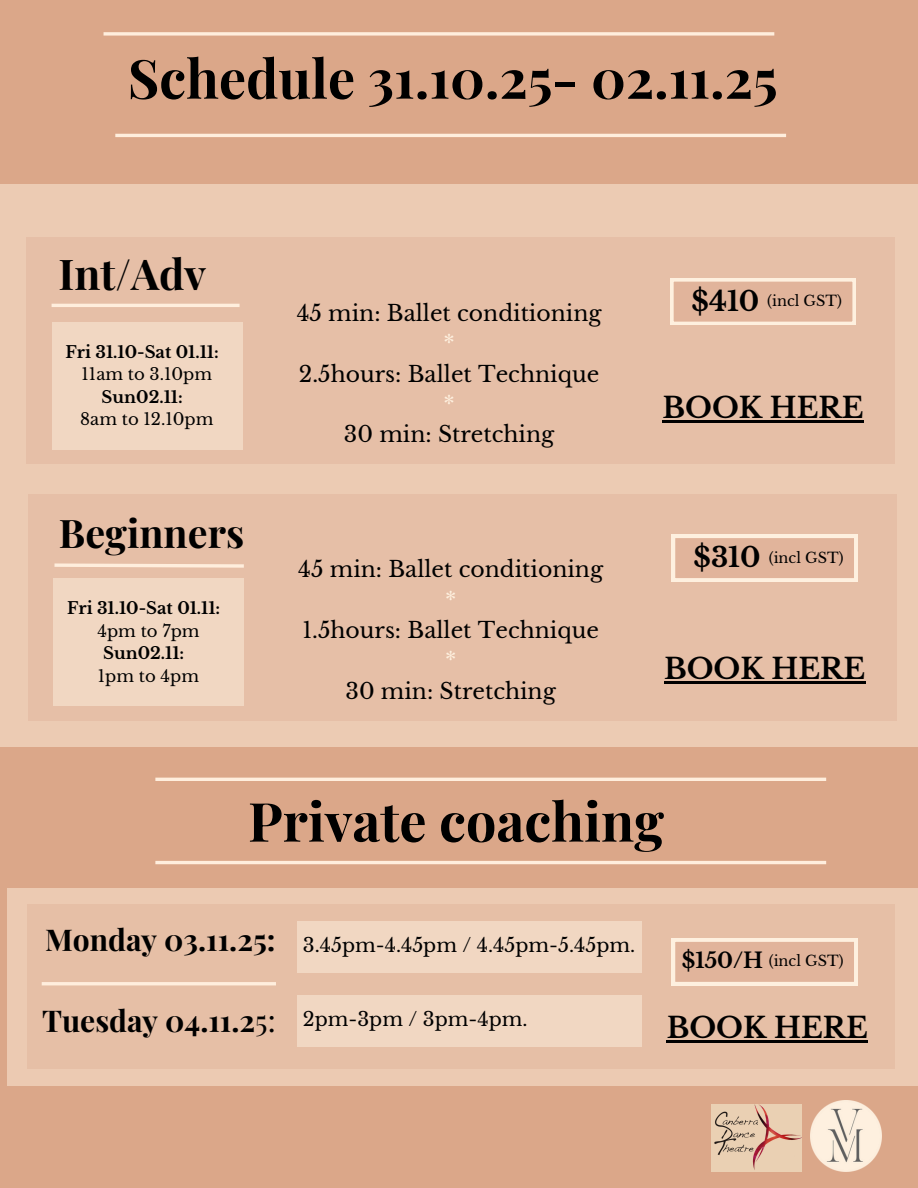
<style>
.page{position:relative;width:918px;height:1188px;background:#dba789}
.page>*{position:absolute;margin:0;border:0;box-sizing:border-box;transform-origin:0 0}
.t1{font:700 54px "Playfair Display";color:#000}
.t2{font:700 42.45px "Playfair Display";color:#000}
.t3{font:700 39.45px "Playfair Display";color:#000}
.t4{font:700 30px "Playfair Display";color:#000}
.t5{font:700 28.5px "Libre Baskerville";color:#000}
.t6{font:700 27.15px "Libre Baskerville";color:#000}
.t7{font:21.9px "Libre Baskerville";color:#000}
.t8{font:21.9px "Libre Baskerville";color:#fef0df}
.t9{font:700 21.15px "Libre Baskerville";color:#000}
.t10{font:19.2px "Libre Baskerville";color:#000}
.t11{font:700 16.5px "Libre Baskerville";color:#000}
.t12{font:16.5px "Libre Baskerville";color:#000}
.t13{font:14.4px "Libre Baskerville";color:#000}
.s1{font-weight:400}
</style>
<div class="page">
<hr style="left:155px;top:778px;width:671px;height:3px;background:#fed">
<div style="left:0;top:184px;width:918px;height:563px;background:#eccbb3"></div>
<svg style="left:104px;top:32px;width:670px;height:4px;background:#f9e2cf"></svg>
<hr style="left:115px;top:134px;width:671px;height:3px;background:#fed">
<img style="left:811px;top:1101px;width:71px;height:71px">
<img style="left:711px;top:1104px;width:90px;height:68px">
<div style="left:27px;top:237px;width:868px;height:227px;background:#e6bfa7"></div>
<svg style="left:670px;top:278px;width:186px;height:47px"></svg>
<div style="left:52px;top:322px;width:190px;height:128px;background:#f1d7c2"></div>
<hr style="left:52px;top:304px;width:188px;height:3px;background:#fed">
<hr style="left:662px;top:421px;width:202px;height:2px;background:#000">
<div style="left:7px;top:888px;width:910px;height:198px;background:#eccab2"></div>
<div style="left:28px;top:904px;width:867px;height:165px;background:#e6bfa6"></div>
<div style="left:297px;top:922px;width:345px;height:51px;background:#f1d7c2"></div>
<hr style="left:42px;top:982px;width:234px;height:3px;background:#fed">
<div style="left:28px;top:494px;width:868px;height:226px;background:#e6bfa7"></div>
<svg style="left:672px;top:535px;width:185px;height:46px"></svg>
<div style="left:53px;top:578px;width:191px;height:128px;background:#f1d7c2"></div>
<hr style="left:664px;top:681px;width:201px;height:2px;background:#000">
<svg style="left:54px;top:563px;width:190px;height:5px"></svg>
<hr style="left:155px;top:861px;width:671px;height:3px;background:#fed">
<hr style="left:667px;top:1040px;width:201px;height:3px;background:#000">
<svg style="left:672px;top:938px;width:185px;height:47px"></svg>
<div style="left:297px;top:995px;width:345px;height:51px;background:#f1d7c2"></div>
<p class="t1" style="left:128px;top:40px;width:651px">Schedule 31.10.25- 02.11.25</p>
<h1 class="t2" style="left:59px;top:244px;width:149px">Int/Adv</h1>
<p class="t11" style="left:66px;top:342px;width:155px">Fri 31.10-Sat 01.11:</p>
<h3 class="t12" style="left:82px;top:364px;width:132px">11am to 3.10pm</h3>
<h2 class="t11" style="left:102px;top:387px;width:83px">Sun02.11:</h2>
<p class="t12" style="left:80px;top:409px;width:135px">8am to 12.10pm</p>
<p class="t3" style="left:59px;top:505px;width:187px">Beginners</p>
<h4 class="t11" style="left:67px;top:598px;width:155px">Fri 31.10-Sat 01.11:</h4>
<p class="t12" style="left:97px;top:621px;width:104px">4pm to 7pm</p>
<h3 class="t11" style="left:103px;top:643px;width:83px">Sun02.11:</h3>
<p class="t12" style="left:98px;top:666px;width:103px">1pm to 4pm</p>
<p class="t7" style="left:297px;top:300px;width:306px">45 min: Ballet conditioning</p>
<h2 class="t8" style="left:443px;top:330px;width:13px">*</h2>
<p class="t7" style="left:299px;top:360px;width:302px">2.5hours: Ballet Technique</p>
<p class="t8" style="left:443px;top:391px;width:13px">*</p>
<p class="t7" style="left:344px;top:421px;width:212px">30 min: Stretching</p>
<p class="t7" style="left:298px;top:556px;width:306px">45 min: Ballet conditioning</p>
<p class="t8" style="left:445px;top:586px;width:13px">*</p>
<p class="t7" style="left:302px;top:617px;width:298px">1.5hours: Ballet Technique</p>
<p class="t8" style="left:445px;top:647px;width:13px">*</p>
<p class="t7" style="left:346px;top:678px;width:212px">30 min: Stretching</p>
<p class="t6" style="left:692px;top:284px;width:69px">$410</p>
<p class="t13" style="left:767px;top:292px;width:76px">(incl GST)</p>
<p class="t5" style="left:662px;top:391px;width:203px">BOOK HERE</p>
<p class="t6" style="left:694px;top:541px;width:69px">$310</p>
<p class="t13" style="left:769px;top:549px;width:76px">(incl GST)</p>
<p class="t5" style="left:664px;top:651px;width:203px">BOOK HERE</p>
<h4 class="t1" style="left:248px;top:783px;width:417px">Private coaching</h4>
<p class="t4" style="left:45px;top:919px;width:232px">Monday 03.11.25:</p>
<p class="t10" style="left:303px;top:934px;width:334px">3.45pm-4.45pm / 4.45pm-5.45pm.</p>
<h4 class="t9" style="left:682px;top:947px;width:83px">$150/H</h4>
<h5 class="t13" style="left:769px;top:952px;width:76px">(incl GST)</h5>
<p class="t4" style="left:42px;top:1000px;width:235px">Tuesday 04.11.2<span class="s1">5:</span></p>
<p class="t10" style="left:303px;top:1007px;width:226px">2pm-3pm / 3pm-4pm.</p>
<h1 class="t5" style="left:667px;top:1010px;width:203px">BOOK HERE</h1>
</div>
